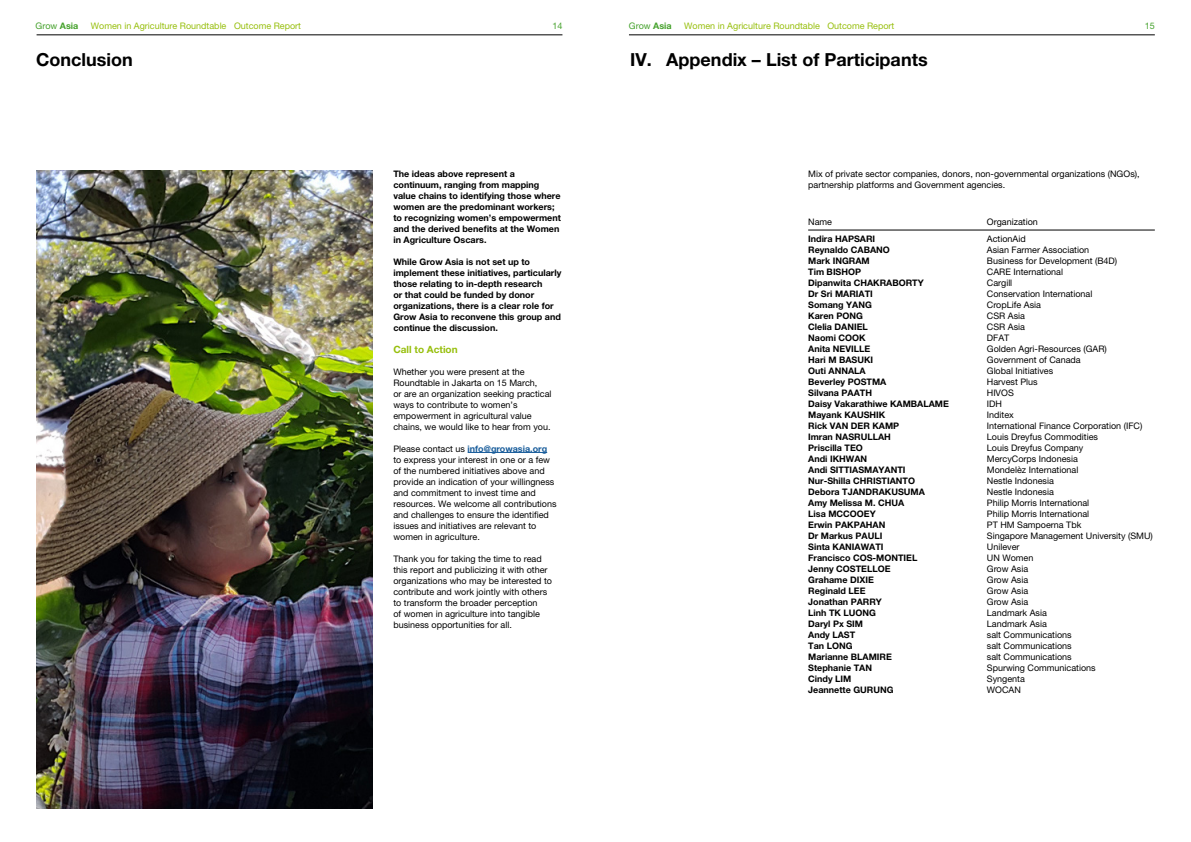
<style>
.page{position:relative;width:1191px;height:842px;background:#fff}
.page>*{position:absolute;margin:0;border:0;box-sizing:border-box;transform-origin:0 0}
.t1{font:700 18px "Helvetica Neue LT Std";color:#000}
.t2{font:700 10px "Helvetica Neue LT Std";color:#97bf0d}
.t3{font:9px/11px "Helvetica Neue LT Std";color:#000}
.t4{font:700 9px/11px "Helvetica Neue LT Std";color:#000}
.t5{font:9px "Helvetica Neue LT Std";color:#97bf0d}
.t6{font:9px "Helvetica Neue LT Std";color:#44a12b}
.s1{font-weight:700}
.s2{font-weight:700;color:#165b9a}
</style>
<div class="page">
<hr style="left:629px;top:34px;width:525px;height:1px;background:#000">
<hr style="left:37px;top:34px;width:525px;height:1px;background:#000">
<hr style="left:808px;top:230px;width:346px;height:1px;background:#000">
<hr style="left:467px;top:452px;width:80px;height:1px;background:#165b9a">
<img style="left:36px;top:170px;width:337px;height:638px">
<p class="t6" style="left:36px;top:21px;width:44px">Grow <span class="s1">Asia</span></p>
<p class="t5" style="left:91px;top:21px;width:212px">Women in Agriculture Roundtable Outcome Report</p>
<p class="t6" style="left:552px;top:21px;width:12px">14</p>
<p class="t6" style="left:629px;top:21px;width:44px">Grow <span class="s1">Asia</span></p>
<p class="t5" style="left:684px;top:21px;width:212px">Women in Agriculture Roundtable Outcome Report</p>
<p class="t6" style="left:1144px;top:21px;width:12px">15</p>
<h1 class="t1" style="left:630px;top:48px;width:299px">IV. Appendix – List of Participants</h1>
<h1 class="t1" style="left:36px;top:48px;width:98px">Conclusion</h1>
<p class="t4" style="left:393px;top:168px;width:169px">The ideas above represent a continuum, ranging from mapping value chains to identifying those where women are the predominant workers; to recognizing women’s empowerment and the derived benefits at the Women in Agriculture Oscars.</p>
<p class="t4" style="left:393px;top:256px;width:169px">While Grow Asia is not set up to implement these initiatives, particularly those relating to in-depth research<br>or that could be funded by donor organizations, there is a clear role for Grow Asia to reconvene this group and continue the discussion.</p>
<p class="t2" style="left:393px;top:343px;width:66px">Call to Action</p>
<p class="t3" style="left:393px;top:366px;width:159px">Whether you were present at the Roundtable in Jakarta on 15 March,<br>or are an organization seeking practical ways to contribute to women’s empowerment in agricultural value chains, we would like to hear from you.</p>
<p class="t3" style="left:393px;top:443px;width:165px">Please contact us <span class="s2">info@growasia.org </span>to express your interest in one or a few of the numbered initiatives above and provide an indication of your willingness and commitment to invest time and resources. We welcome all contributions and challenges to ensure the identified issues and initiatives are relevant to women in agriculture.</p>
<p class="t3" style="left:393px;top:553px;width:160px">Thank you for taking the time to read this report and publicizing it with other organizations who may be interested to contribute and work jointly with others to transform the broader perception<br>of women in agriculture into tangible business opportunities for all.</p>
<p class="t3" style="left:808px;top:168px;width:333px">Mix of private sector companies, donors, non-governmental organizations (NGOs), partnership platforms and Government agencies.</p>
<p class="t3" style="left:808px;top:216px;width:25px">Name</p>
<p class="t3" style="left:986px;top:216px;width:52px">Organization</p>
<p class="t4" style="left:808px;top:233px;width:142px">Indira HAPSARI<br>Reynaldo CABANO<br>Mark INGRAM<br>Tim BISHOP<br>Dipanwita CHAKRABORTY<br>Dr Sri MARIATI<br>Somang YANG<br>Karen PONG<br>Clelia DANIEL<br>Naomi COOK<br>Anita NEVILLE<br>Hari M BASUKI<br>Outi ANNALA<br>Beverley POSTMA<br>Silvana PAATH<br>Daisy Vakarathiwe KAMBALAME<br>Mayank KAUSHIK<br>Rick VAN DER KAMP<br>Imran NASRULLAH<br>Priscilla TEO<br>Andi IKHWAN<br>Andi SITTIASMAYANTI<br>Nur-Shilla CHRISTIANTO<br>Debora TJANDRAKUSUMA<br>Amy Melissa M. CHUA<br>Lisa MCCOOEY<br>Erwin PAKPAHAN<br>Dr Markus PAULI<br>Sinta KANIAWATI<br>Francisco COS-MONTIEL<br>Jenny COSTELLOE<br>Grahame DIXIE<br>Reginald LEE<br>Jonathan PARRY<br>Linh TK LUONG<br>Daryl Px SIM<br>Andy LAST<br>Tan LONG<br>Marianne BLAMIRE<br>Stephanie TAN<br>Cindy LIM<br>Jeannette GURUNG</p>
<p class="t3" style="left:986px;top:233px;width:168px">ActionAid<br>Asian Farmer Association<br>Business for Development (B4D)<br>CARE International<br>Cargill<br>Conservation International<br>CropLife Asia<br>CSR Asia<br>CSR Asia<br>DFAT<br>Golden Agri-Resources (GAR)<br>Government of Canada<br>Global Initiatives<br>Harvest Plus<br>HIVOS<br>IDH<br>Inditex<br>International Finance Corporation (IFC)<br>Louis Dreyfus Commodities<br>Louis Dreyfus Company<br>MercyCorps Indonesia<br>Mondelèz International<br>Nestle Indonesia<br>Nestle Indonesia<br>Philip Morris International<br>Philip Morris International<br>PT HM Sampoerna Tbk<br>Singapore Management University (SMU)<br>Unilever<br>UN Women<br>Grow Asia<br>Grow Asia<br>Grow Asia<br>Grow Asia<br>Landmark Asia<br>Landmark Asia<br>salt Communications<br>salt Communications<br>salt Communications<br>Spurwing Communications<br>Syngenta<br>WOCAN</p>
</div>
